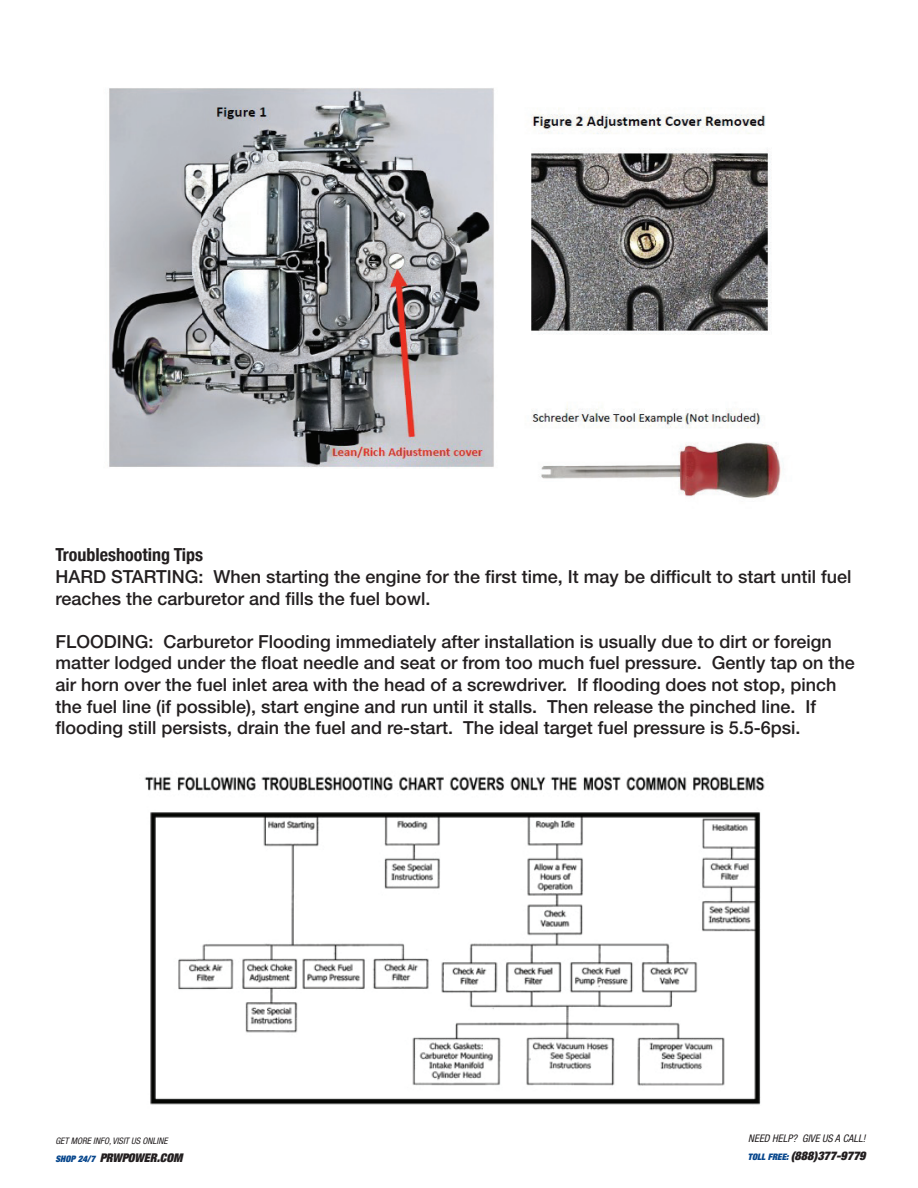
<style>
.page{position:relative;width:918px;height:1188px;background:#fff}
.page>*{position:absolute;margin:0;border:0;box-sizing:border-box;transform-origin:0 0}
.t1{font:500 18px/21.6px "Helvetica Neue LT Std";color:#231f20}
.t2{font:700 condensed 18px "Helvetica Neue";color:#231f20}
.t3{font:italic 900 expanded 12px "Helvetica Neue";color:#231f20}
.t4{font:italic condensed 10.5px "Helvetica Neue";color:#231f20}
.t5{font:italic condensed 9px "Helvetica Neue";color:#231f20}
.s1{font-size:9px;color:#08478d}
</style>
<div class="page">
<img style="left:109px;top:88px;width:674px;height:410px">
<img style="left:144px;top:776px;width:621px;height:329px">
<p class="t2" style="left:56px;top:540px;width:149px">Troubleshooting Tips</p>
<p class="t1" style="left:56px;top:566px;width:797px">HARD STARTING: When starting the engine for the first time, It may be difficult to start until fuel reaches the carburetor and fills the fuel bowl.</p>
<p class="t1" style="left:56px;top:630px;width:801px">FLOODING: Carburetor Flooding immediately after installation is usually due to dirt or foreign matter lodged under the float needle and seat or from too much fuel pressure. Gently tap on the air horn over the fuel inlet area with the head of a screwdriver. If flooding does not stop, pinch the fuel line (if possible), start engine and run until it stalls. Then release the pinched line. If flooding still persists, drain the fuel and re-start. The ideal target fuel pressure is 5.5-6psi.</p>
<p class="t5" style="left:56px;top:1136px;width:114px">GET MORE INFO, VISIT US ONLINE</p>
<p class="t3" style="left:56px;top:1150px;width:128px"><span class="s1">SHOP 24/7</span> PRWPOWER.COM</p>
<p class="t4" style="left:748px;top:1133px;width:119px">NEED HELP? GIVE US A CALL!</p>
<p class="t3" style="left:748px;top:1148px;width:119px"><span class="s1">TOLL FREE:</span> (888)377-9779</p>
</div>
